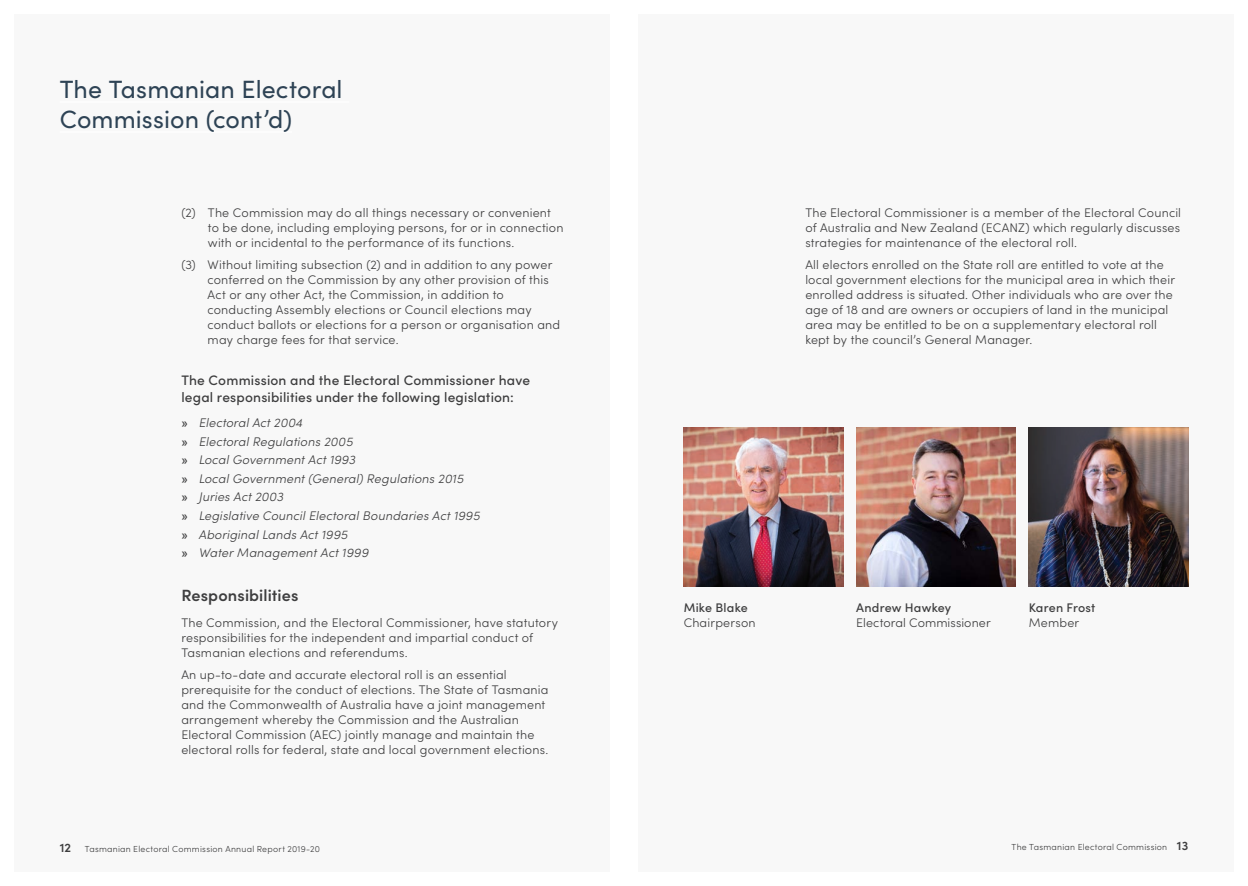
<style>
.page{position:relative;width:1248px;height:886px;background:#fff}
.page>*{position:absolute;margin:0;border:0;box-sizing:border-box;transform-origin:0 0}
.Breakout_Box{font:25px/30px "Sofia Pro";letter-spacing:.005em;color:#2e4355}
.t1{font:600 16.25px "Sofia Pro";letter-spacing:.005em;color:#3e3e3f}
.t2{font:500 13.75px/16.5px "Sofia Pro";letter-spacing:.01em;color:#3e3e3f}
.Body{font:300 12.5px/15px "Sofia Pro";letter-spacing:.015em;color:#3e3e3f}
.t3{font:italic 300 12.5px "Sofia Pro";letter-spacing:.015em;color:#3e3e3f}
.Body-2{font:500 12.5px "Sofia Pro";letter-spacing:.015em;color:#3e3e3f}
.t4{font:600 12.5px "Sofia Pro";color:#3e3e3f}
.t5{font:300 8.75px "Sofia Pro";letter-spacing:.03em;color:#3e3e3f}
.s1{font-weight:600;font-style:normal}
.s2{font-weight:600;font-size:12.5px}
</style>
<div class="page">
<div style="left:14px;top:14px;width:595px;height:858px;background:#f8f8f8"></div>
<div style="left:638px;top:14px;width:595px;height:858px;background:#f8f8f8"></div>
<img style="left:683px;top:427px;width:160px;height:160px">
<img style="left:856px;top:427px;width:159px;height:160px">
<img style="left:1028px;top:427px;width:160px;height:160px">
<hr style="left:60px;top:101px;width:289px;height:2px;background:#fff">
<hr style="left:60px;top:131px;width:232px;height:2px;background:#fff">
<p class="Breakout_Box" style="left:60px;top:73px;width:284px">The Tasmanian Electoral<br>Commission (cont’d)</p>
<p class="Body" style="left:208px;top:204px;width:357px;text-indent:-27px">(2) The Commission may do all things necessary or convenient to be done, including employing persons, for or in connection with or incidental to the performance of its functions.</p>
<p class="Body" style="left:207px;top:256px;width:354px;text-indent:-26px">(3) Without limiting subsection (2) and in addition to any power conferred on the Commission by any other provision of this Act or any other Act, the Commission, in addition to conducting Assembly elections or Council elections may conduct ballots or elections for a person or organisation and may charge fees for that service.</p>
<h4 class="t2" style="left:181px;top:371px;width:350px">The Commission and the Electoral Commissioner have legal responsibilities under the following legislation:</h4>
<p class="t3" style="left:181px;top:414px;width:123px"><span class="s1">»</span> Electoral Act 2004</p>
<p class="t3" style="left:181px;top:432px;width:173px"><span class="s1">»</span> Electoral Regulations 2005</p>
<p class="t3" style="left:181px;top:451px;width:176px"><span class="s1">»</span> Local Government Act 1993</p>
<p class="t3" style="left:181px;top:469px;width:284px"><span class="s1">»</span> Local Government (General) Regulations 2015</p>
<p class="t3" style="left:181px;top:488px;width:104px"><span class="s1">»</span> Juries Act 2003</p>
<p class="t3" style="left:181px;top:506px;width:300px"><span class="s1">»</span> Legislative Council Electoral Boundaries Act 1995</p>
<p class="t3" style="left:181px;top:525px;width:168px"><span class="s1">»</span> Aboriginal Lands Act 1995</p>
<p class="t3" style="left:181px;top:544px;width:189px"><span class="s1">»</span> Water Management Act 1999</p>
<h3 class="t1" style="left:181px;top:583px;width:119px">Responsibilities</h3>
<p class="Body" style="left:181px;top:614px;width:378px">The Commission, and the Electoral Commissioner, have statutory responsibilities for the independent and impartial conduct of<br>Tasmanian elections and referendums.</p>
<p class="Body" style="left:181px;top:666px;width:368px">An up-to-date and accurate electoral roll is an essential prerequisite for the conduct of elections. The State of Tasmania and the Commonwealth of Australia have a joint management arrangement whereby the Commission and the Australian Electoral Commission (AEC) jointly manage and maintain the electoral rolls for federal, state and local government elections.</p>
<p class="Body" style="left:805px;top:204px;width:377px;text-align:justify">The Electoral Commissioner is a member of the Electoral Council of Australia and New Zealand (ECANZ) which regularly discusses strategies for maintenance of the electoral roll.</p>
<p class="Body" style="left:805px;top:256px;width:371px">All electors enrolled on the State roll are entitled to vote at the local government elections for the municipal area in which their enrolled address is situated. Other individuals who are over the age of 18 and are owners or occupiers of land in the municipal area may be entitled to be on a supplementary electoral roll kept by the council’s General Manager.</p>
<p class="Body-2" style="left:683px;top:598px;width:66px">Mike Blake</p>
<p class="Body" style="left:683px;top:614px;width:73px">Chairperson</p>
<p class="Body-2" style="left:856px;top:598px;width:96px">Andrew Hawkey</p>
<p class="Body" style="left:856px;top:614px;width:136px">Electoral Commissioner</p>
<p class="Body-2" style="left:1028px;top:598px;width:68px">Karen Frost</p>
<p class="Body" style="left:1028px;top:614px;width:52px">Member</p>
<p class="t4" style="left:60px;top:838px;width:13px">12</p>
<p class="t5" style="left:85px;top:842px;width:236px">Tasmanian Electoral Commission Annual Report 2019-20</p>
<p class="t5" style="left:1011px;top:840px;width:178px">The Tasmanian Electoral Commission <span class="s2">13</span></p>
</div>
